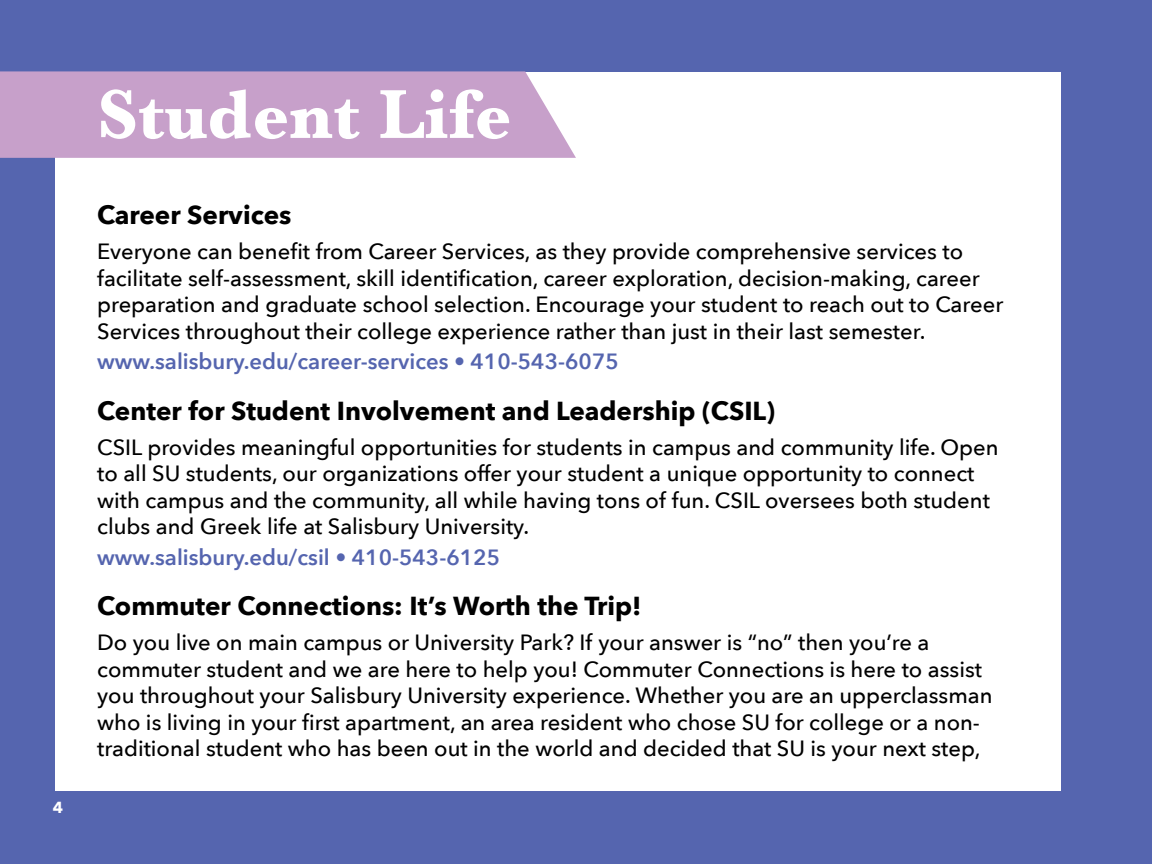
<style>
.page{position:relative;width:1152px;height:864px;background:#5565af}
.page>*{position:absolute;margin:0;border:0;box-sizing:border-box;transform-origin:0 0}
.t1{font:700 72px "Baskerville";color:#fff}
.t2{font:700 26px "Avenir Next";color:#000}
.t3{font:500 22px/26.4px "Avenir Next";color:#000}
.t4{font:600 22px "Avenir Next";color:#5565af}
.t5{font:700 16px "Avenir Next";color:#fff}
</style>
<div class="page">
<div style="left:55px;top:72px;width:1006px;height:719px;background:#fff"></div>
<div style="left:0;top:71px;width:576px;height:87px;background:#c7a0ca"></div>
<p class="t5" style="left:53px;top:794px;width:12px">4</p>
<p class="t1" style="left:97px;top:74px;width:416px">Student Life</p>
<p class="t2" style="left:97px;top:192px;width:196px">Career Services</p>
<p class="t3" style="left:97px;top:238px;width:908px">Everyone can benefit from Career Services, as they provide comprehensive services to facilitate self-assessment, skill identification, career exploration, decision-making, career preparation and graduate school selection. Encourage your student to reach out to Career</p>
<p class="t3" style="left:97px;top:317px;width:830px">Services throughout their college experience rather than just in their last semester.</p>
<p class="t4" style="left:97px;top:343px;width:523px">www.salisbury.edu/career-services • 410-543-6075</p>
<p class="t2" style="left:97px;top:388px;width:680px">Center for Student Involvement and Leadership (CSIL)</p>
<p class="t3" style="left:97px;top:433px;width:903px">CSIL provides meaningful opportunities for students in campus and community life. Open</p>
<p class="t3" style="left:97px;top:460px;width:879px">to all SU students, our organizations offer your student a unique opportunity to connect</p>
<p class="t3" style="left:97px;top:486px;width:894px">with campus and the community, all while having tons of fun. CSIL oversees both student</p>
<p class="t3" style="left:97px;top:513px;width:434px">clubs and Greek life at Salisbury University.</p>
<p class="t4" style="left:97px;top:538px;width:404px">www.salisbury.edu/csil • 410-543-6125</p>
<p class="t2" style="left:97px;top:583px;width:546px">Commuter Connections: It’s Worth the Trip!</p>
<p class="t3" style="left:97px;top:629px;width:834px">Do you live on main campus or University Park? If your answer is “no” then you’re a</p>
<p class="t3" style="left:97px;top:655px;width:886px">commuter student and we are here to help you! Commuter Connections is here to assist</p>
<p class="t3" style="left:97px;top:682px;width:897px">you throughout your Salisbury University experience. Whether you are an upperclassman</p>
<p class="t3" style="left:97px;top:708px;width:884px">who is living in your first apartment, an area resident who chose SU for college or a non-</p>
<p class="t3" style="left:97px;top:734px;width:885px">traditional student who has been out in the world and decided that SU is your next step,</p>
</div>
